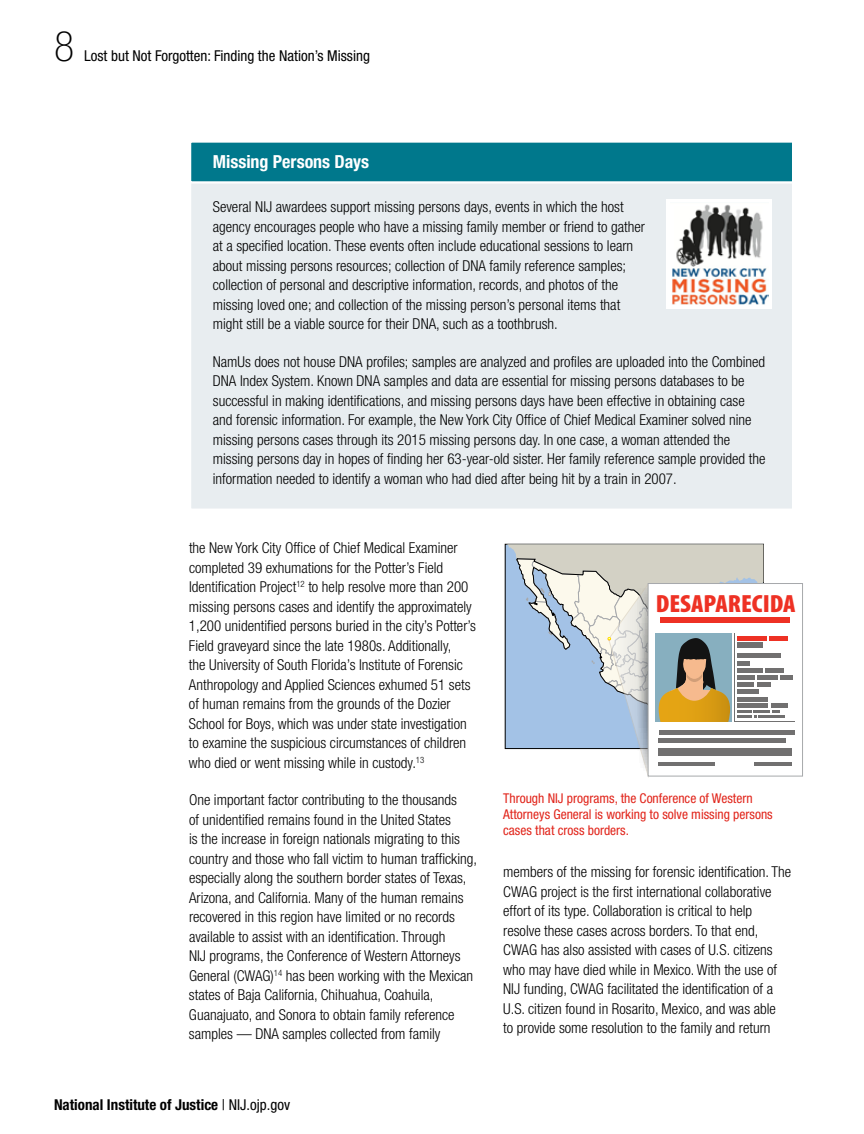
<style>
.page{position:relative;width:864px;height:1134px;background:#fff}
.page>*{position:absolute;margin:0;border:0;box-sizing:border-box;transform-origin:0 0}
.t1{font:100 condensed 42px "Helvetica Neue LT Std";color:#000}
.t2{font:900 condensed 24.9px "Myriad Pro";color:#ee3124;scale:1.06 1}
.t3{font:700 condensed 18px "Helvetica Neue LT Std";color:#fff}
.t4{font:300 condensed 15px/19.5px "Helvetica Neue LT Std";color:#000}
.t5{font:condensed 15px "Helvetica Neue LT Std";color:#000}
.t6{font:700 condensed 15px "Helvetica Neue LT Std";color:#000}
.t7{font:condensed 13.5px/16.2px "Helvetica Neue LT Std";color:#e1251b}
.s1{font-weight:400}
</style>
<div class="page">
<div style="left:190px;top:142px;width:603px;height:368px;background:#e8edf0"></div>
<div style="left:667px;top:200px;width:105px;height:109px;background:#fff"></div>
<img style="left:672px;top:204px;width:97px;height:101px">
<div style="left:190px;top:142px;width:603px;height:40px;background:#00788c"></div>
<div style="left:189px;top:140px;width:605px;height:44px;border:2px solid #fff"></div>
<div style="left:659px;top:738px;width:127px;height:5px;background:#717070"></div>
<div style="left:659px;top:730px;width:136px;height:5px;background:#717070"></div>
<div style="left:659px;top:748px;width:133px;height:7px;background:#717070"></div>
<hr style="left:755px;top:762px;width:37px;height:4px;background:#717070">
<hr style="left:737px;top:654px;width:43px;height:4px;background:#717070">
<hr style="left:737px;top:698px;width:31px;height:4px;background:#717070">
<hr style="left:737px;top:704px;width:31px;height:4px;background:#717070">
<hr style="left:759px;top:715px;width:26px;height:3px;background:#717070">
<hr style="left:753px;top:710px;width:16px;height:3px;background:#717070">
<svg style="left:772px;top:710px;width:8px;height:3px"></svg>
<hr style="left:771px;top:704px;width:17px;height:4px;background:#717070">
<hr style="left:757px;top:683px;width:13px;height:4px;background:#717070">
<hr style="left:757px;top:676px;width:20px;height:4px;background:#717070">
<hr style="left:780px;top:676px;width:12px;height:4px;background:#717070">
<div style="left:766px;top:668px;width:18px;height:5px;background:#717070"></div>
<hr style="left:737px;top:636px;width:29px;height:4px;background:#ee3124">
<hr style="left:769px;top:636px;width:19px;height:4px;background:#ee3124">
<div style="left:661px;top:618px;width:129px;height:5px;background:#ee3124"></div>
<svg style="left:505px;top:544px;width:259px;height:234px"></svg>
<h1 class="t1" style="left:54px;top:23px;width:22px">8</h1>
<p class="t5" style="left:84px;top:48px;width:287px">Lost but Not Forgotten: Finding the Nation’s Missing</p>
<p class="t3" style="left:213px;top:151px;width:158px">Missing Persons Days</p>
<p class="t4" style="left:213px;top:197px;width:434px">Several NIJ awardees support missing persons days, events in which the host agency encourages people who have a missing family member or friend to gather at a specified location. These events often include educational sessions to learn about missing persons resources; collection of DNA family reference samples; collection of personal and descriptive information, records, and photos of the missing loved one; and collection of the missing person’s personal items that might still be a viable source for their DNA, such as a toothbrush.</p>
<p class="t4" style="left:213px;top:352px;width:554px">NamUs does not house DNA profiles; samples are analyzed and profiles are uploaded into the Combined DNA Index System. Known DNA samples and data are essential for missing persons databases to be successful in making identifications, and missing persons days have been effective in obtaining case and forensic information. For example, the New York City Office of Chief Medical Examiner solved nine missing persons cases through its 2015 missing persons day. In one case, a woman attended the missing persons day in hopes of finding her 63-year-old sister. Her family reference sample provided the information needed to identify a woman who had died after being hit by a train in 2007.</p>
<p class="t4" style="left:189px;top:538px;width:289px">the New York City Office of Chief Medical Examiner completed 39 exhumations for the Potter’s Field Identification Project<sup>12</sup> to help resolve more than 200 missing persons cases and identify the approximately 1,200 unidentified persons buried in the city’s Potter’s Field graveyard since the late 1980s. Additionally,<br>the University of South Florida’s Institute of Forensic Anthropology and Applied Sciences exhumed 51 sets of human remains from the grounds of the Dozier School for Boys, which was under state investigation to examine the suspicious circumstances of children who died or went missing while in custody.<sup>13</sup></p>
<p class="t4" style="left:189px;top:790px;width:290px">One important factor contributing to the thousands<br>of unidentified remains found in the United States<br>is the increase in foreign nationals migrating to this country and those who fall victim to human trafficking, especially along the southern border states of Texas, Arizona, and California. Many of the human remains recovered in this region have limited or no records available to assist with an identification. Through<br>NIJ programs, the Conference of Western Attorneys General (CWAG)<sup>14</sup> has been working with the Mexican states of Baja California, Chihuahua, Coahuila, Guanajuato, and Sonora to obtain family reference samples — DNA samples collected from family</p>
<p class="t2" style="left:656px;top:589px;width:133px">DESAPARECIDA</p>
<p class="t7" style="left:503px;top:790px;width:271px">Through NIJ programs, the Conference of Western<br>Attorneys General is working to solve missing persons cases that cross borders.</p>
<p class="t4" style="left:503px;top:862px;width:290px">members of the missing for forensic identification. The CWAG project is the first international collaborative effort of its type. Collaboration is critical to help resolve these cases across borders. To that end, CWAG has also assisted with cases of U.S. citizens who may have died while in Mexico. With the use of NIJ funding, CWAG facilitated the identification of a</p>
<p class="t4" style="left:503px;top:999px;width:274px">U.S. citizen found in Rosarito, Mexico, and was able to provide some resolution to the family and return</p>
<p class="t6" style="left:54px;top:1095px;width:238px">National Institute of Justice <span class="s1">| NIJ.ojp.gov</span></p>
</div>
